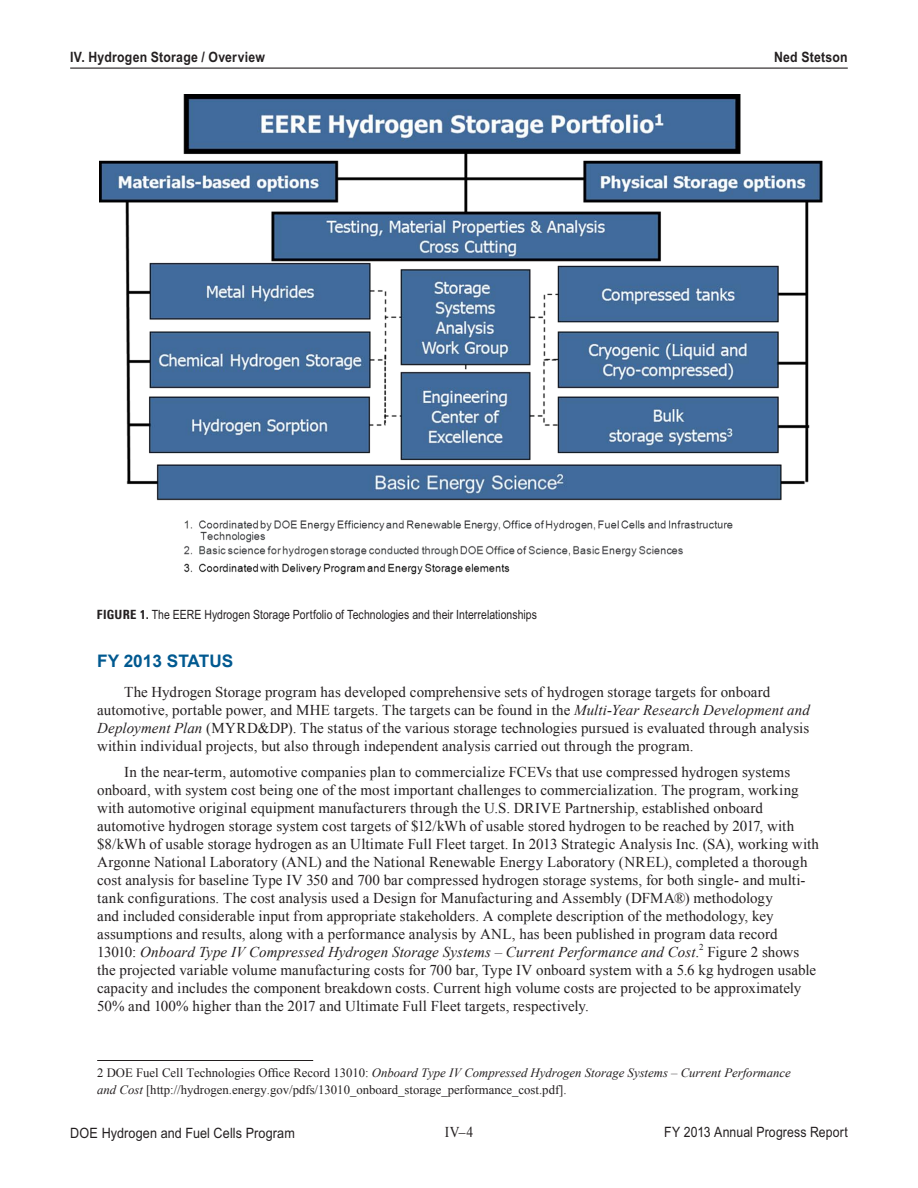
<style>
.page{position:relative;width:918px;height:1188px;background:#fff}
.page>*{position:absolute;margin:0;border:0;box-sizing:border-box;transform-origin:0 0}
._1_Object_Head_Blue{font:700 17.25px "Arial";color:#005990}
._1_Body_text{font:15px/18px "Times New Roman";letter-spacing:.005em;color:#231f20}
._1_Body_text-2{font:15px "Times New Roman";letter-spacing:.005em;color:#231f20;scale:.9 1}
._11_Header_L{font:14.25px "Arial Narrow MT Pro";letter-spacing:.01em;color:#231f20;scale:1.08 1}
._11_Header_L-2{font:700 14.25px "Arial Narrow MT Pro";letter-spacing:.015em;color:#231f20;scale:1.05 1}
._11_Header_R{font:14.25px "Arial Narrow MT Pro";letter-spacing:.01em;color:#231f20;scale:1.05 1}
._11_Header_R-2{font:700 14.25px "Arial Narrow MT Pro";color:#231f20;scale:1.05 1}
._1_intro_NOTE{font:12.75px/16.5px "Times New Roman";color:#231f20}
._1_FigureTitle{font:12.75px "Arial Narrow MT Pro";letter-spacing:.01em;color:#231f20}
._1_Body_text-3{font:9px "Times New Roman";color:#231f20}
.s1{font-family:"Zurich BT";font-weight:700;font-stretch:condensed}
.s2{font-style:italic}
</style>
<div class="page">
<hr style="left:70px;top:68px;width:778px;height:1px;background:#231f20">
<hr style="left:97px;top:1060px;width:216px;height:1px;background:#231f20">
<img style="left:100px;top:95px;width:723px;height:480px">
<p class="_11_Header_L-2" style="left:70px;top:48px;width:187px">IV. Hydrogen Storage / Overview</p>
<p class="_11_Header_R-2" style="left:774px;top:49px;width:72px">Ned Stetson</p>
<p class="_1_FigureTitle" style="left:97px;top:606px;width:442px"><span class="s1">FIGURE 1.</span> The EERE Hydrogen Storage Portfolio of Technologies and their Interrelationships</p>
<p class="_1_Object_Head_Blue" style="left:97px;top:650px;width:138px">FY 2013 STATUS</p>
<p class="_1_Body_text" style="left:97px;top:683px;width:714px;text-indent:27px">The Hydrogen Storage program has developed comprehensive sets of hydrogen storage targets for onboard automotive, portable power, and MHE targets. The targets can be found in the <span class="s2">Multi-Year Research Development and Deployment Plan</span> (MYRD&amp;DP). The status of the various storage technologies pursued is evaluated through analysis within individual projects, but also through independent analysis carried out through the program.</p>
<p class="_1_Body_text" style="left:97px;top:763px;width:723px;text-indent:27px">In the near-term, automotive companies plan to commercialize FCEVs that use compressed hydrogen systems onboard, with system cost being one of the most important challenges to commercialization. The program, working with automotive original equipment manufacturers through the U.S. DRIVE Partnership, established onboard automotive hydrogen storage system cost targets of $12/kWh of usable stored hydrogen to be reached by 2017, with $8/kWh of usable storage hydrogen as an Ultimate Full Fleet target. In 2013 Strategic Analysis Inc. (SA), working with Argonne National Laboratory (ANL) and the National Renewable Energy Laboratory (NREL), completed a thorough cost analysis for baseline Type IV 350 and 700 bar compressed hydrogen storage systems, for both single- and multi&shy;tank configurations. The cost analysis used a Design for Manufacturing and Assembly (DFMA®) methodology<br>and included considerable input from appropriate stakeholders. A complete description of the methodology, key assumptions and results, along with a performance analysis by ANL, has been published in program data record 13010: <span class="s2">Onboard Type IV Compressed Hydrogen Storage Systems – Current Performance and Cost</span>.</p>
<p class="_1_Body_text-3" style="left:699px;top:941px;width:6px">2</p>
<p class="_1_Body_text" style="left:97px;top:943px;width:720px;text-indent:610px">Figure 2 shows the projected variable volume manufacturing costs for 700 bar, Type IV onboard system with a 5.6 kg hydrogen usable capacity and includes the component breakdown costs. Current high volume costs are projected to be approximately 50% and 100% higher than the 2017 and Ultimate Full Fleet targets, respectively.</p>
<p class="_1_intro_NOTE" style="left:97px;top:1064px;width:695px">2 DOE Fuel Cell Technologies Office Record 13010: <span class="s2">Onboard Type IV Compressed Hydrogen Storage Systems – Current Performance and Cost</span> [http://hydrogen.energy.gov/pdfs/13010_onboard_storage_performance_cost.pdf].</p>
<p class="_11_Header_L" style="left:70px;top:1124px;width:210px">DOE Hydrogen and Fuel Cells Program</p>
<p class="_1_Body_text-2" style="left:445px;top:1122px;width:33px">IV–4</p>
<p class="_11_Header_R" style="left:664px;top:1123px;width:176px">FY 2013 Annual Progress Report</p>
</div>
